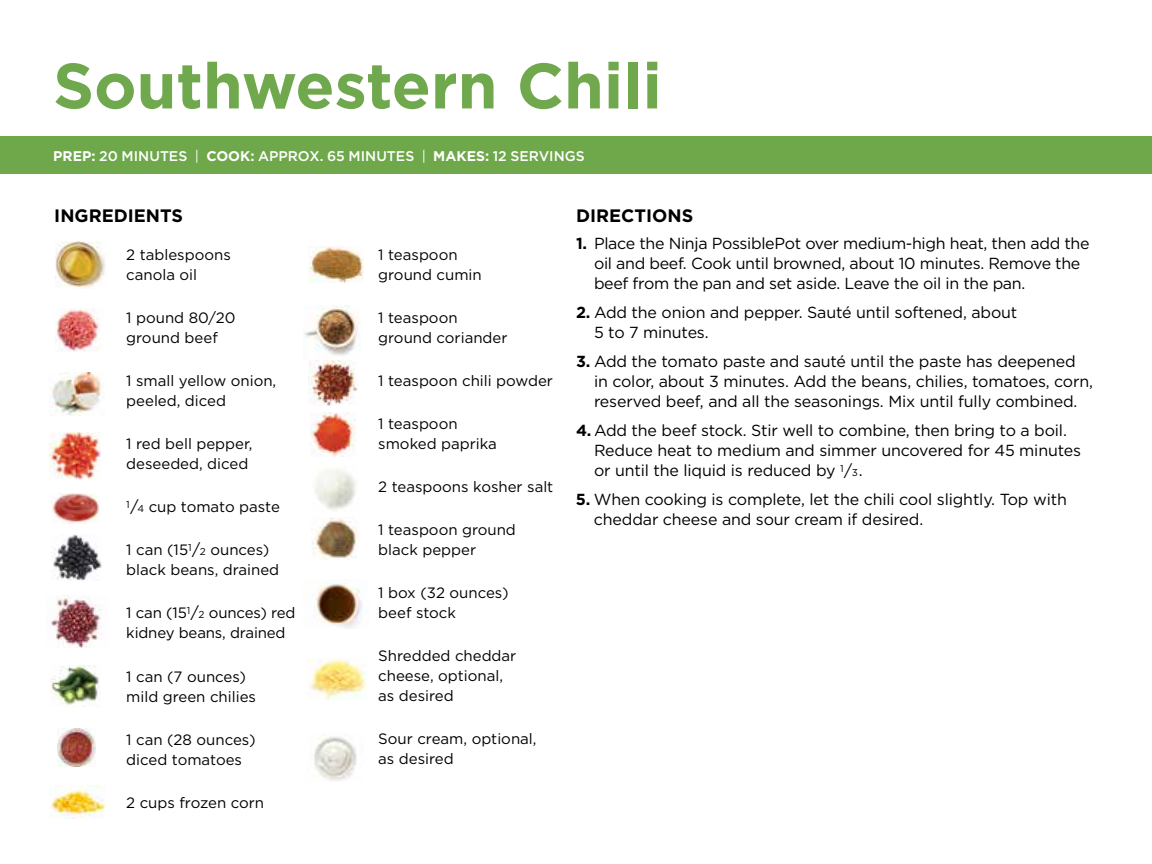
<style>
.page{position:relative;width:1152px;height:864px;background:#fff}
.page>*{position:absolute;margin:0;border:0;box-sizing:border-box;transform-origin:0 0}
.t1{font:700 64px "Gotham";color:#6fa84d}
.t2{font:700 18px "Gotham";color:#000}
.t3{font:16px/20px "Gotham";letter-spacing:-.01em;color:#000}
.t4{font:15px/20px "Gotham";color:#000}
.t5{font:500 14px "Gotham";color:#fff}
.s1{font-weight:700}
.s2{font-weight:400}
.s3{font-size:16px}
.s4{font-size:10px}
</style>
<div class="page">
<div style="left:0;top:136px;width:1152px;height:38px;background:#6ea84b"></div>
<img style="left:56px;top:241px;width:49px;height:47px">
<img style="left:315px;top:469px;width:42px;height:42px">
<img style="left:311px;top:412px;width:45px;height:44px">
<img style="left:309px;top:360px;width:49px;height:46px">
<img style="left:312px;top:518px;width:45px;height:41px">
<img style="left:314px;top:733px;width:43px;height:48px">
<img style="left:315px;top:579px;width:47px;height:49px">
<img style="left:307px;top:659px;width:59px;height:41px">
<img style="left:50px;top:372px;width:53px;height:44px">
<img style="left:56px;top:308px;width:44px;height:44px">
<img style="left:50px;top:786px;width:56px;height:32px">
<img style="left:57px;top:728px;width:39px;height:39px">
<img style="left:51px;top:666px;width:49px;height:39px">
<img style="left:51px;top:534px;width:50px;height:46px">
<img style="left:46px;top:596px;width:56px;height:51px">
<img style="left:50px;top:433px;width:50px;height:46px">
<img style="left:308px;top:246px;width:55px;height:36px">
<img style="left:304px;top:305px;width:55px;height:51px">
<img style="left:52px;top:493px;width:47px;height:31px">
<h1 class="t1" style="left:53px;top:43px;width:610px">Southwestern Chili</h1>
<p class="t5" style="left:53px;top:147px;width:533px"><span class="s1">PREP:</span> 20 MINUTES <span class="s2">|</span> <span class="s1">COOK:</span> APPROX. 65 MINUTES <span class="s2">|</span> <span class="s1">MAKES:</span> 12 SERVINGS</p>
<p class="t2" style="left:54px;top:204px;width:130px">INGREDIENTS</p>
<p class="t4" style="left:126px;top:245px;width:106px">2 tablespoons canola oil</p>
<p class="t4" style="left:126px;top:308px;width:111px">1 pound 80/20 ground beef</p>
<p class="t4" style="left:126px;top:371px;width:152px">1 small yellow onion, peeled, diced</p>
<p class="t4" style="left:126px;top:434px;width:128px">1 red bell pepper, deseeded, diced</p>
<p class="t4" style="left:126px;top:497px;width:155px"><sup>1</sup><span class="s3">/</span><span class="s4">4</span> cup tomato paste</p>
<p class="t4" style="left:126px;top:540px;width:154px">1 can (15<sup>1</sup><span class="s3">/</span><span class="s4">2</span> ounces) black beans, drained</p>
<p class="t4" style="left:126px;top:603px;width:171px">1 can (15<sup>1</sup><span class="s3">/</span><span class="s4">2</span> ounces) red kidney beans, drained</p>
<p class="t4" style="left:126px;top:666px;width:131px">1 can (7 ounces) mild green chilies</p>
<p class="t4" style="left:126px;top:729px;width:131px">1 can (28 ounces) diced tomatoes</p>
<p class="t4" style="left:126px;top:792px;width:139px">2 cups frozen corn</p>
<p class="t4" style="left:378px;top:245px;width:105px">1 teaspoon ground cumin</p>
<p class="t4" style="left:378px;top:308px;width:131px">1 teaspoon ground coriander</p>
<p class="t4" style="left:378px;top:371px;width:176px">1 teaspoon chili powder</p>
<p class="t4" style="left:378px;top:414px;width:120px">1 teaspoon smoked paprika</p>
<p class="t4" style="left:378px;top:477px;width:177px">2 teaspoons kosher salt</p>
<p class="t4" style="left:378px;top:520px;width:139px">1 teaspoon ground black pepper</p>
<p class="t4" style="left:378px;top:583px;width:132px">1 box (32 ounces) beef stock</p>
<p class="t4" style="left:378px;top:646px;width:140px">Shredded cheddar cheese, optional, as desired</p>
<p class="t4" style="left:378px;top:729px;width:160px">Sour cream, optional, as desired</p>
<p class="t2" style="left:576px;top:204px;width:119px">DIRECTIONS</p>
<p class="t3" style="left:594px;top:233px;width:497px;text-indent:-18px"><span class="s1">1.</span> Place the Ninja PossiblePot over medium-high heat, then add the oil and beef. Cook until browned, about 10 minutes. Remove the beef from the pan and set aside. Leave the oil in the pan.</p>
<p class="t3" style="left:594px;top:302px;width:425px;text-indent:-18px"><span class="s1">2.</span> Add the onion and pepper. Sauté until softened, about<br>5 to 7 minutes.</p>
<p class="t3" style="left:594px;top:351px;width:501px;text-indent:-18px"><span class="s1">3.</span> Add the tomato paste and sauté until the paste has deepened in color, about 3 minutes. Add the beans, chilies, tomatoes, corn, reserved beef, and all the seasonings. Mix until fully combined.</p>
<p class="t3" style="left:594px;top:420px;width:489px;text-indent:-18px"><span class="s1">4.</span> Add the beef stock. Stir well to combine, then bring to a boil.<br>Reduce heat to medium and simmer uncovered for 45 minutes or until the liquid is reduced by <sup>1</sup>/<span class="s4">3</span>.</p>
<p class="t3" style="left:594px;top:489px;width:474px;text-indent:-18px"><span class="s1">5.</span> When cooking is complete, let the chili cool slightly. Top with cheddar cheese and sour cream if desired.</p>
</div>
